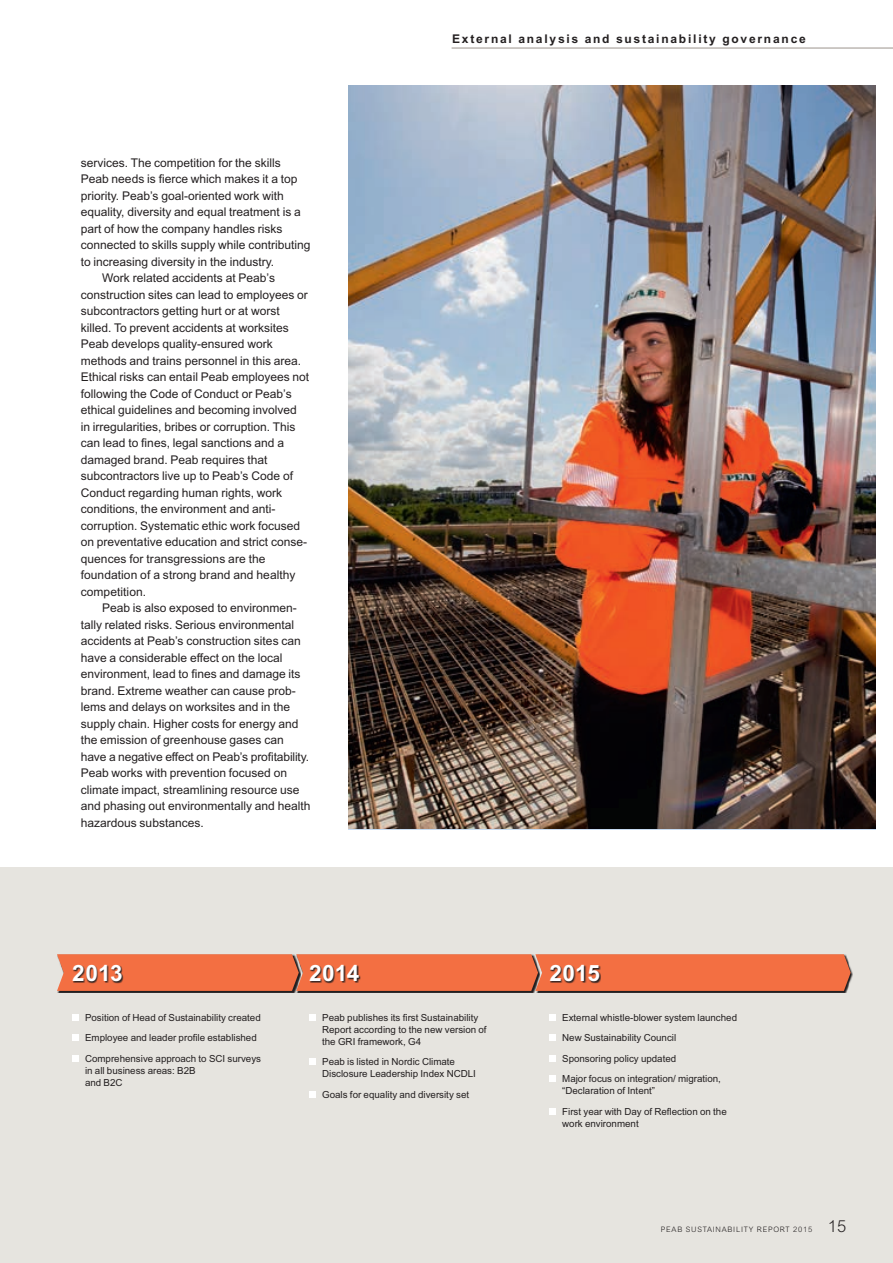
<style>
.page{position:relative;width:893px;height:1263px;background:#fff}
.page>*{position:absolute;margin:0;border:0;box-sizing:border-box;transform-origin:0 0}
.t1{font:700 22.5px "Arial MT Std";letter-spacing:.005em;color:#fff}
.t2{font:12px "Arial MT Std";color:#231f20}
.t3{font:700 12px "Arial MT Std";letter-spacing:.15em;color:#231f20}
.t4{font:9.75px/20.5px "Arial MT Std";color:#231f20}
.t5{font:300 7.5px "Arial MT Std";letter-spacing:.1em;color:#231f20}
.s1{font-size:16.5px}
</style>
<div class="page">
<div style="left:0;top:867px;width:893px;height:396px;background:#e6e4df"></div>
<img style="left:348px;top:85px;width:527px;height:743px">
<div style="left:57px;top:954px;width:244px;height:39px;background:#231f20"></div>
<div style="left:297px;top:954px;width:243px;height:39px;background:#231f20"></div>
<div style="left:536px;top:954px;width:317px;height:39px;background:#231f20"></div>
<svg style="left:57px;top:954px;width:794px;height:37px;background:#f07044"></svg>
<svg style="left:73px;top:965px;width:51px;height:19px"></svg>
<svg style="left:310px;top:965px;width:51px;height:19px"></svg>
<svg style="left:550px;top:965px;width:51px;height:19px"></svg>
<div style="left:72px;top:1014px;width:7px;height:6px;background:#fff"></div>
<div style="left:72px;top:1035px;width:7px;height:6px;background:#fff"></div>
<div style="left:72px;top:1055px;width:7px;height:6px;background:#fff"></div>
<div style="left:309px;top:1014px;width:7px;height:6px;background:#fff"></div>
<div style="left:309px;top:1059px;width:7px;height:6px;background:#fff"></div>
<div style="left:309px;top:1091px;width:7px;height:6px;background:#fff"></div>
<div style="left:549px;top:1014px;width:7px;height:6px;background:#fff"></div>
<div style="left:549px;top:1035px;width:7px;height:6px;background:#fff"></div>
<div style="left:549px;top:1055px;width:7px;height:6px;background:#fff"></div>
<div style="left:549px;top:1076px;width:7px;height:6px;background:#fff"></div>
<div style="left:549px;top:1108px;width:7px;height:6px;background:#fff"></div>
<hr style="left:452px;top:47px;width:441px;height:2px;background:#bdb7b3">
<p class="t2" style="left:81px;top:156px;width:201px">services. The competition for the skills</p>
<p class="t2" style="left:81px;top:172px;width:218px">Peab needs is fierce which makes it a top</p>
<p class="t2" style="left:81px;top:189px;width:204px">priority. Peab’s goal-oriented work with</p>
<p class="t2" style="left:81px;top:205px;width:222px">equality, diversity and equal treatment is a</p>
<p class="t2" style="left:81px;top:222px;width:203px">part of how the company handles risks</p>
<p class="t2" style="left:81px;top:238px;width:231px">connected to skills supply while contributing</p>
<p class="t2" style="left:81px;top:255px;width:195px">to increasing diversity in the industry.</p>
<p class="t2" style="left:102px;top:271px;width:174px">Work related accidents at Peab’s</p>
<p class="t2" style="left:81px;top:288px;width:229px">construction sites can lead to employees or</p>
<p class="t2" style="left:81px;top:304px;width:200px">subcontractors getting hurt or at worst</p>
<p class="t2" style="left:81px;top:321px;width:210px">killed. To prevent accidents at worksites</p>
<p class="t2" style="left:81px;top:337px;width:193px">Peab develops quality-ensured work</p>
<p class="t2" style="left:81px;top:354px;width:222px">methods and trains personnel in this area.</p>
<p class="t2" style="left:81px;top:370px;width:230px">Ethical risks can entail Peab employees not</p>
<p class="t2" style="left:81px;top:387px;width:212px">following the Code of Conduct or Peab’s</p>
<p class="t2" style="left:81px;top:403px;width:218px">ethical guidelines and becoming involved</p>
<p class="t2" style="left:81px;top:420px;width:216px">in irregularities, bribes or corruption. This</p>
<p class="t2" style="left:81px;top:436px;width:205px">can lead to fines, legal sanctions and a</p>
<p class="t2" style="left:81px;top:453px;width:188px">damaged brand. Peab requires that</p>
<p class="t2" style="left:81px;top:469px;width:214px">subcontractors live up to Peab’s Code of</p>
<p class="t2" style="left:81px;top:486px;width:203px">Conduct regarding human rights, work</p>
<p class="t2" style="left:81px;top:502px;width:196px">conditions, the environment and anti-</p>
<p class="t2" style="left:81px;top:519px;width:221px">corruption. Systematic ethic work focused</p>
<p class="t2" style="left:81px;top:535px;width:228px">on preventative education and strict conse-</p>
<p class="t2" style="left:81px;top:552px;width:186px">quences for transgressions are the</p>
<p class="t2" style="left:81px;top:568px;width:216px">foundation of a strong brand and healthy</p>
<p class="t2" style="left:81px;top:585px;width:67px">competition.</p>
<p class="t2" style="left:102px;top:601px;width:196px">Peab is also exposed to environmen-</p>
<p class="t2" style="left:81px;top:618px;width:215px">tally related risks. Serious environmental</p>
<p class="t2" style="left:81px;top:634px;width:222px">accidents at Peab’s construction sites can</p>
<p class="t2" style="left:81px;top:651px;width:203px">have a considerable effect on the local</p>
<p class="t2" style="left:81px;top:667px;width:221px">environment, lead to fines and damage its</p>
<p class="t2" style="left:81px;top:684px;width:216px">brand. Extreme weather can cause prob-</p>
<p class="t2" style="left:81px;top:700px;width:211px">lems and delays on worksites and in the</p>
<p class="t2" style="left:81px;top:717px;width:219px">supply chain. Higher costs for energy and</p>
<p class="t2" style="left:81px;top:733px;width:204px">the emission of greenhouse gases can</p>
<p class="t2" style="left:81px;top:750px;width:230px">have a negative effect on Peab’s profitability.</p>
<p class="t2" style="left:81px;top:766px;width:208px">Peab works with prevention focused on</p>
<p class="t2" style="left:81px;top:783px;width:220px">climate impact, streamlining resource use</p>
<p class="t2" style="left:81px;top:799px;width:231px">and phasing out environmentally and health</p>
<p class="t2" style="left:81px;top:816px;width:124px">hazardous substances.</p>
<p class="t3" style="left:452px;top:31px;width:355px">External analysis and sustainability governance</p>
<h1 class="t1" style="left:72px;top:960px;width:52px">2013</h1>
<h1 class="t1" style="left:309px;top:960px;width:52px">2014</h1>
<h1 class="t1" style="left:549px;top:960px;width:52px">2015</h1>
<p class="t4" style="left:85px;top:1007px;width:178px">Position of Head of Sustainability created<br>Employee and leader profile established<br>Comprehensive approach to SCI surveys</p>
<p class="t4" style="left:85px;top:1064px;width:112px;line-height:12px">in all business areas: B2B and B2C</p>
<p class="t4" style="left:322px;top:1011px;width:166px;line-height:12px">Peab publishes its first Sustainability<br>Report according to the new version of the GRI framework, G4</p>
<p class="t4" style="left:322px;top:1055px;width:155px;line-height:12px">Peab is listed in Nordic Climate<br>Disclosure Leadership Index NCDLI</p>
<p class="t4" style="left:322px;top:1084px;width:148px">Goals for equality and diversity set</p>
<p class="t4" style="left:562px;top:1007px;width:176px">External whistle-blower system launched New Sustainability Council<br>Sponsoring policy updated<br>Major focus on integration/ migration,</p>
<p class="t4" style="left:562px;top:1080px;width:166px">“Declaration of Intent”<br>First year with Day of Reflection on the</p>
<p class="t4" style="left:562px;top:1113px;width:78px">work environment</p>
<p class="t5" style="left:661px;top:1225px;width:187px">PEAB SUSTAINABILITY REPORT 2015 <span class="s1">15</span></p>
</div>
